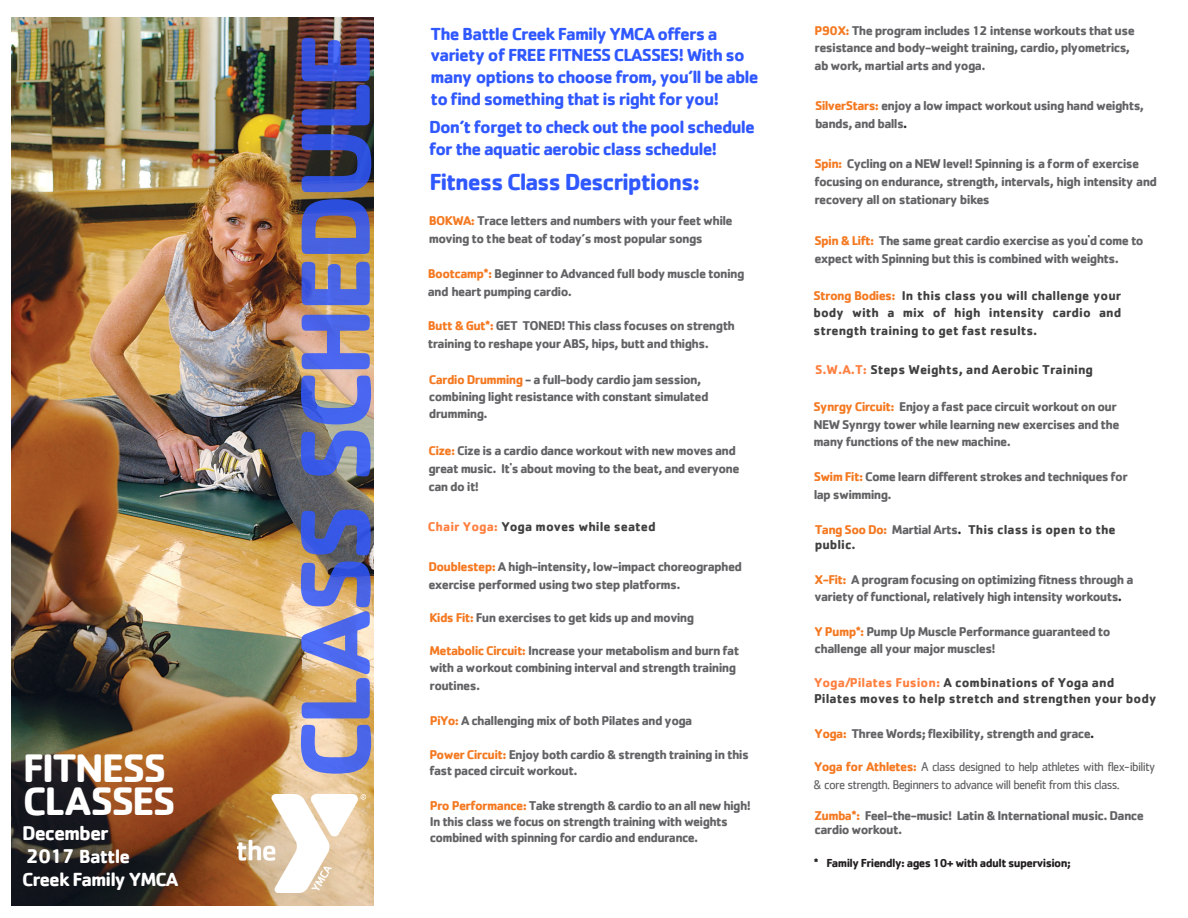
<style>
.page{position:relative;width:1188px;height:918px;background:#fff}
.page>*{position:absolute;margin:0;border:0;box-sizing:border-box;transform-origin:0 0}
.t1{font:700 102px "Cachet";letter-spacing:-.05em;color:#3058ff}
.t2{font:700 41.1px/33.5px "Cachet";letter-spacing:-.05em;color:#fff}
.t3{font:700 24px "Cachet";letter-spacing:-.05em;color:#3058ff}
.t4{font:700 20.55px "Cachet";letter-spacing:-.05em;color:#fff}
.t5{font:700 19.65px/22.5px "Cachet";letter-spacing:-.05em;color:#fff}
.t6{font:700 18px/21.6px "Cachet";letter-spacing:-.05em;color:#3058ff}
.t7{font:700 13.2px/17.7px "Cachet";letter-spacing:-.05em;color:#636366}
.t8{font:700 13.2px/15.9px "Cachet";letter-spacing:-.05em;color:#636366}
.t9{font:700 13.2px/15.8px "Cachet";color:#404040}
.t10{font:13.2px/18.3px "Cachet";letter-spacing:-.055em;color:#636366;scale:.96 1}
.t11{font:700 13.2px/17.7px "Cachet";color:#404040;text-align:justify}
.t12{font:700 12px "Cachet";letter-spacing:-.05em;color:#231f20}
.s1{font-size:20.55px}
.s2{color:#f47921}
.s3{color:#ff8040}
.s4{font-style:inherit}
.s5{color:#231f20}
.s6{color:#636366}
.s7{font-weight:700;color:#f47921}
</style>
<div class="page">
<img style="left:12px;top:17px;width:362px;height:889px">
<img style="left:238px;top:794px;width:128px;height:98px">
<p class="t2" style="left:23px;top:750px;width:154px">FITNESS<br>CLASSES</p>
<p class="t4" style="left:22px;top:820px;width:88px">December</p>
<p class="t5" style="left:22px;top:845px;width:158px"><span class="s1">2017</span> Battle<br>Creek Family YMCA</p>
<h1 class="t1" style="left:269px;top:779px;width:749px;rotate:-90deg">CLASS SCHEDULE</h1>
<h3 class="t6" style="left:431px;top:22px;width:330px">The Battle Creek Family YMCA offers a variety of FREE FITNESS CLASSES! With so many options to choose from, you’ll be able to find something that is right for you!</h3>
<h3 class="t6" style="left:429px;top:116px;width:327px">Don’t forget to check out the pool schedule for the aquatic aerobic class schedule!</h3>
<h3 class="t3" style="left:429px;top:166px;width:272px">Fitness Class Descriptions:</h3>
<p class="t7" style="left:429px;top:211px;width:305px"><span class="s2">BOKWA:</span> Trace letters and numbers with your feet while moving to the beat of today’s most popular songs</p>
<p class="t7" style="left:428px;top:264px;width:318px"><span class="s2">Bootcamp*:</span> Beginner to Advanced full body muscle toning and heart pumping cardio.</p>
<p class="t7" style="left:428px;top:316px;width:309px"><span class="s2">Butt &amp; Gut*:</span> GET TONED! This class focuses on strength training to reshape your ABS, hips, butt and thighs.</p>
<p class="t7" style="left:429px;top:370px;width:281px;line-height:17.2px"><span class="s2">Cardio Drumming</span> - a full-body cardio jam session, combining light resistance with constant simulated drumming.</p>
<p class="t7" style="left:428px;top:442px;width:313px"><span class="s2">Cize:</span> Cize is a cardio dance workout with new moves and great music. It's about moving to the beat, and everyone can do it!</p>
<p class="t9" style="left:428px;top:518px;width:229px"><span class="s3">Chair Yoga:</span> Yoga moves while seated</p>
<p class="t7" style="left:428px;top:557px;width:315px"><span class="s2">Doublestep:</span> A high-intensity, low-impact choreographed exercise performed using two step platforms.</p>
<p class="t7" style="left:429px;top:608px;width:266px"><span class="s2">Kids Fit:</span> Fun exercises to get kids up and moving</p>
<p class="t7" style="left:430px;top:641px;width:311px"><span class="s2">Metabolic Circuit:</span> Increase your metabolism and burn fat with a workout combining interval and strength training routines.</p>
<p class="t7" style="left:430px;top:711px;width:264px"><span class="s2">PiYo:</span> A challenging mix of both Pilates and yoga</p>
<p class="t7" style="left:429px;top:747px;width:321px;line-height:15.8px"><span class="s2">Power Circuit:</span> Enjoy both cardio &amp; strength training in this fast paced circuit workout.</p>
<p class="t8" style="left:430px;top:797px;width:323px"><span class="s2">Pro Performance:</span> <span class="s4">Take strength &amp; cardio to an all new high!<br></span>In this class we focus on strength training with weights combined with spinning for cardio and endurance.</p>
<p class="t7" style="left:815px;top:21px;width:322px"><span class="s2">P90X:</span> The program includes 12 intense workouts that use resistance and body-weight training, cardio, plyometrics, ab work, martial arts and yoga.</p>
<p class="t7" style="left:815px;top:96px;width:331px"><span class="s2">SilverStars:</span> enjoy a low impact workout using hand weights, bands, and balls<span class="s5">.</span></p>
<p class="t7" style="left:814px;top:155px;width:344px"><span class="s2">Spin:</span> Cycling on a NEW level! Spinning is a form of exercise focusing on endurance, strength, intervals, high intensity and recovery all on stationary bikes</p>
<p class="t7" style="left:814px;top:232px;width:331px"><span class="s2">Spin &amp; Lift:</span> The same great cardio exercise as you'd come to expect with Spinning but this is combined with weights.</p>
<p class="t11" style="left:814px;top:286px;width:309px"><span class="s2">Strong Bodies</span><span class="s2">:</span> In this class you will challenge your body with a mix of high intensity cardio and strength training to get fast results.</p>
<p class="t9" style="left:815px;top:362px;width:280px"><span class="s3">S.W.A.T:</span> Steps Weights, and Aerobic Training</p>
<p class="t7" style="left:814px;top:397px;width:307px"><span class="s2">Synrgy Circuit:</span> Enjoy a fast pace circuit workout on our<br>NEW Synrgy tower while learning new exercises and the many functions of the new machine.</p>
<p class="t8" style="left:814px;top:468px;width:316px;line-height:18px"><span class="s2">Swim Fit:</span> Come learn different strokes and techniques for lap swimming.</p>
<p class="t9" style="left:815px;top:521px;width:303px"><span class="s2">Tang Soo Do:</span> <span class="s6">Martial Arts</span><span class="s5">.</span> This class is open to the public.</p>
<p class="t8" style="left:815px;top:570px;width:320px;line-height:17.7px"><span class="s2">X-Fit:</span> A program focusing on optimizing fitness through a variety of functional, relatively high intensity workouts<span class="s5">.</span></p>
<p class="t7" style="left:815px;top:622px;width:297px"><span class="s2">Y Pump*:</span> Pump Up Muscle Performance guaranteed to challenge all your major muscles!</p>
<p class="t9" style="left:814px;top:674px;width:344px"><span class="s3">Yoga/Pilates Fusion:</span> A combinations of Yoga and<br>Pilates moves to help stretch and strengthen your body</p>
<p class="t7" style="left:815px;top:724px;width:281px"><span class="s2">Yoga:</span> Three Words; flexibility, strength and grace<span class="s5">.</span></p>
<p class="t10" style="left:813px;top:757px;width:358px"><span class="s7">Yoga for Athletes:</span> A class designed to help athletes with flex-ibility &amp; core strength. Beginners to advance will benefit from this class.</p>
<p class="t7" style="left:815px;top:809px;width:331px;line-height:13.2px"><span class="s2">Zumba*:</span> Feel-the-music! Latin &amp; International music. Dance cardio workout.</p>
<p class="t12" style="left:814px;top:855px;width:259px">* Family Friendly: ages 10+ with adult supervision;</p>
</div>
